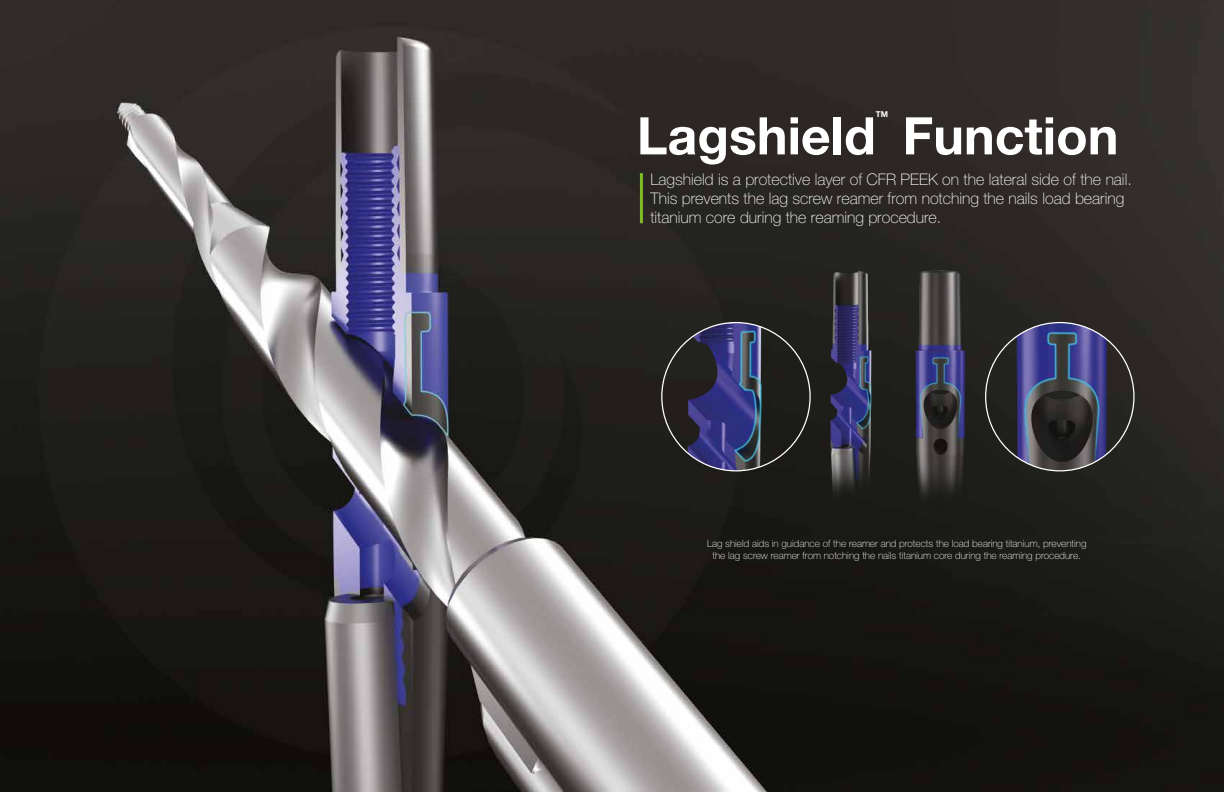
<style>
.page{position:relative;width:1224px;height:792px;background:#fff}
.page>*{position:absolute;margin:0;border:0;box-sizing:border-box;transform-origin:0 0}
.t1{font:700 51.9px "Helvetica Neue LT Std";color:#fff}
.t2{font:100 16px/19px "Helvetica Neue LT Pro";color:#fff}
.t3{font:100 10px/12px "Helvetica Neue LT Pro";color:#fff;text-align:center}
.t4{font:700 8.1px "Helvetica Neue LT Std";color:#fff}
</style>
<div class="page">
<img style="left:0;top:0;width:1224px;height:791px">
<hr style="left:640px;top:173px;width:3px;height:50px;background:#7fba27">
<img style="left:805px;top:264px;width:91px;height:266px">
<img style="left:898px;top:264px;width:92px;height:266px">
<img style="left:662px;top:323px;width:148px;height:148px;border-radius:74px">
<img style="left:986px;top:323px;width:148px;height:148px;border-radius:74px">
<p class="t4" style="left:876px;top:109px;width:14px">TM</p>
<h1 class="t1" style="left:637px;top:104px;width:240px">Lagshield</h1>
<h1 class="t1" style="left:902px;top:104px;width:218px">Function</h1>
<p class="t2" style="left:650px;top:169px;width:483px">Lagshield is a protective layer of CFR PEEK on the lateral side of the nail.<br>This prevents the lag screw reamer from notching the nails load bearing titanium core during the reaming procedure.</p>
<p class="t3" style="left:707px;top:537px;width:381px">Lag shield aids in guidance of the reamer and protects the load bearing titanium, preventing the lag screw reamer from notching the nails titanium core during the reaming procedure.</p>
</div>
